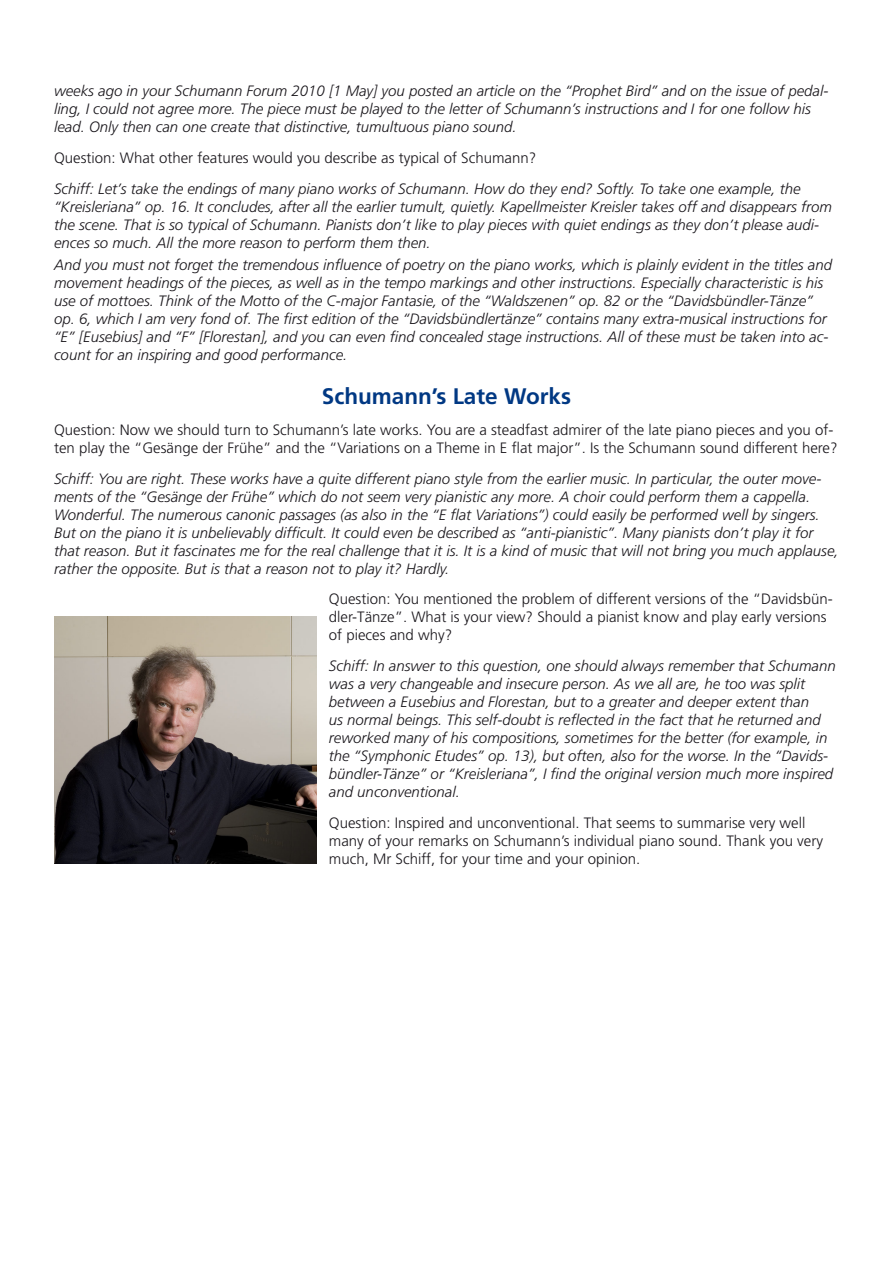
<style>
.page{position:relative;width:893px;height:1263px;background:#fff}
.page>*{position:absolute;margin:0;border:0;box-sizing:border-box;transform-origin:0 0}
.t1{font:700 22.5px "Frutiger";color:#003883}
.t2{font:italic 300 15px/18px "Frutiger";color:#1a171c}
.t3{font:300 15px/18px "Frutiger";color:#1a171c}
</style>
<div class="page">
<img style="left:54px;top:616px;width:262px;height:247px">
<p class="t2" style="left:54px;top:82px;width:776px">weeks ago in your Schumann Forum 2010 [1 May] you posted an article on the “Prophet Bird” and on the issue of pedal&shy;ling, I could not agree more. The piece must be played to the letter of Schumann’s instructions and I for one follow his lead. Only then can one create that distinctive, tumultuous piano sound.</p>
<p class="t3" style="left:54px;top:149px;width:484px">Question: What other features would you describe as typical of Schumann?</p>
<p class="t2" style="left:54px;top:180px;width:779px">Schiff: Let’s take the endings of many piano works of Schumann. How do they end? Softly. To take one example, the “Kreisleriana” op. 16. It concludes, after all the earlier tumult, quietly. Kapellmeister Kreisler takes off and disappears from the scene. That is so typical of Schumann. Pianists don’t like to play pieces with quiet endings as they don’t please audi&shy;ences so much. All the more reason to perform them then.</p>
<p class="t2" style="left:54px;top:256px;width:779px">And you must not forget the tremendous influence of poetry on the piano works, which is plainly evident in the titles and movement headings of the pieces, as well as in the tempo markings and other instructions. Especially characteristic is his use of mottoes. Think of the Motto of the C-major Fantasie, of the “Waldszenen” op. 82 or the “Davidsbündler-Tänze” op. 6, which I am very fond of. The first edition of the “Davidsbündlertänze” contains many extra-musical instructions for “E” [Eusebius] and “F” [Florestan], and you can even find concealed stage instructions. All of these must be taken into ac&shy;count for an inspiring and good performance.</p>
<h1 class="t1" style="left:322px;top:383px;width:251px">Schumann’s Late Works</h1>
<p class="t3" style="left:54px;top:421px;width:785px">Question: Now we should turn to Schumann’s late works. You are a steadfast admirer of the late piano pieces and you of&shy;ten play the “Gesänge der Frühe” and the “Variations on a Theme in E flat major”. Is the Schumann sound different here?</p>
<p class="t2" style="left:54px;top:470px;width:786px">Schiff: You are right. These works have a quite different piano style from the earlier music. In particular, the outer move&shy;ments of the “Gesänge der Frühe” which do not seem very pianistic any more. A choir could perform them a cappella.<br>Wonderful. The numerous canonic passages (as also in the “E flat Variations”) could easily be performed well by singers.<br>But on the piano it is unbelievably difficult. It could even be described as “anti-pianistic”. Many pianists don’t play it for that reason. But it fascinates me for the real challenge that it is. It is a kind of music that will not bring you much applause, rather the opposite. But is that a reason not to play it? Hardly.</p>
<p class="t3" style="left:329px;top:590px;width:505px">Question: You mentioned the problem of different versions of the “Davidsbün&shy;dler-Tänze”. What is your view? Should a pianist know and play early versions of pieces and why?</p>
<p class="t2" style="left:329px;top:657px;width:508px">Schiff: In answer to this question, one should always remember that Schumann was a very changeable and insecure person. As we all are, he too was split between a Eusebius and Florestan, but to a greater and deeper extent than<br>us normal beings. This self-doubt is reflected in the fact that he returned and reworked many of his compositions, sometimes for the better (for example, in the “Symphonic Etudes” op. 13), but often, also for the worse. In the “Davids&shy;bündler-Tänze” or “Kreisleriana”, I find the original version much more inspired and unconventional.</p>
<p class="t3" style="left:329px;top:814px;width:496px">Question: Inspired and unconventional. That seems to summarise very well many of your remarks on Schumann’s individual piano sound. Thank you very much, Mr Schiff, for your time and your opinion.</p>
</div>
